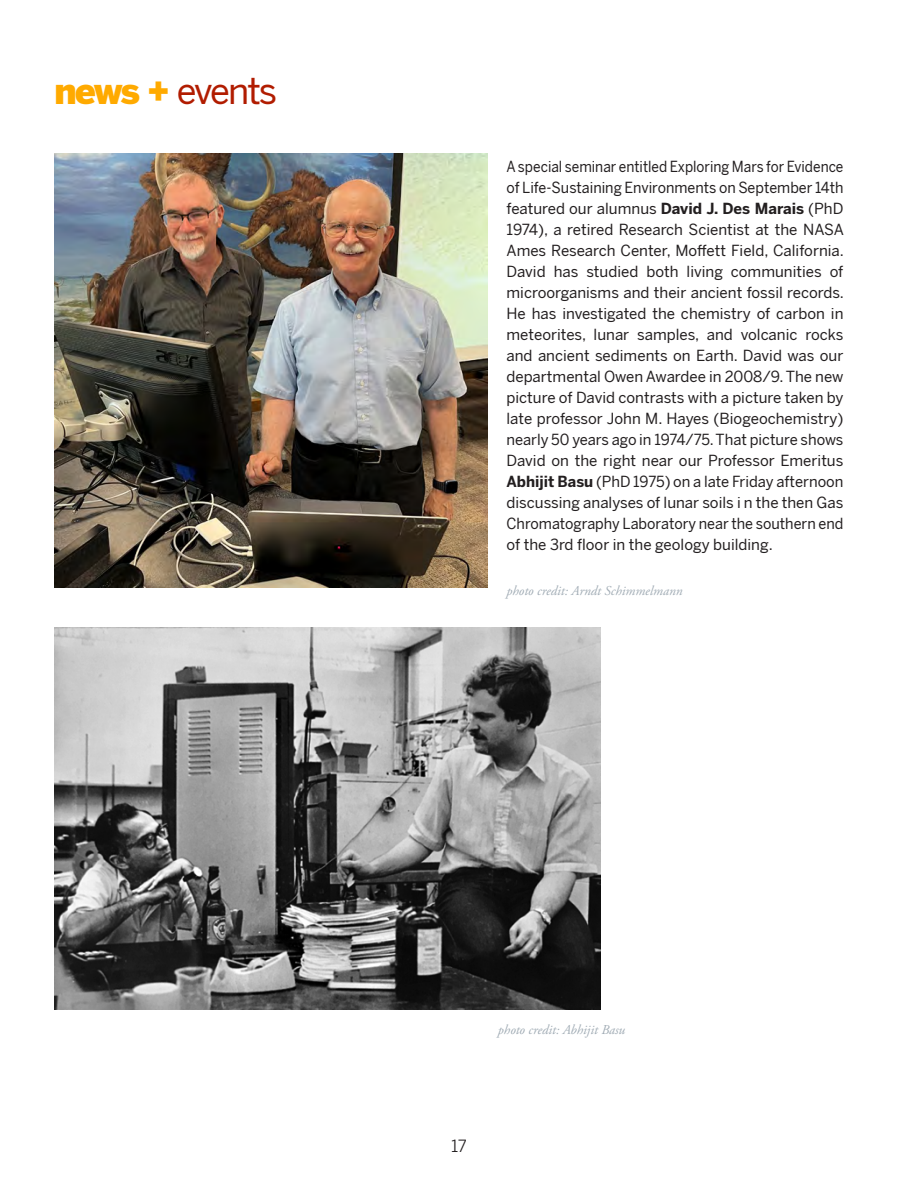
<style>
.page{position:relative;width:918px;height:1188px;background:#fff}
.page>*{position:absolute;margin:0;border:0;box-sizing:border-box;transform-origin:0 0}
.t1{font:36px "Benton Sans";letter-spacing:-.06em;color:#b11c00}
.t2{font:16.5px "Benton Sans";color:#231f20}
.t3{font:15px/21px "Benton Sans";color:#231f20;text-align:justify;scale:.91 1}
.t4{font:italic 13.5px "Adobe Garamond Pro";color:#a1acb5}
.s1{font-weight:900;color:#fa0}
.s2{font-weight:700}
</style>
<div class="page">
<img style="left:54px;top:627px;width:546px;height:383px">
<img style="left:54px;top:154px;width:434px;height:433px">
<h2 class="t1" style="left:54px;top:69px;width:225px"><span class="s1">news +</span> events</h2>
<p class="t3" style="left:507px;top:156px;width:372px">A special seminar entitled Exploring Mars for Evidence of Life-Sustaining Environments on September 14th featured our alumnus <span class="s2">David J. Des Marais</span> (PhD 1974), a retired Research Scientist at the NASA Ames Research Center, Moffett Field, California.<br>David has studied both living communities of microorganisms and their ancient fossil records.<br>He has investigated the chemistry of carbon in meteorites, lunar samples, and volcanic rocks and ancient sediments on Earth. David was our departmental Owen Awardee in 2008/9.The new picture of David contrasts with a picture taken by late professor John M. Hayes (Biogeochemistry) nearly 50 years ago in 1974/75.That picture shows David on the right near our Professor Emeritus <span class="s2">Abhijit Basu</span> (PhD 1975) on a late Friday afternoon discussing analyses of lunar soils i n the then Gas Chromatography Laboratory near the southern end of the 3rd floor in the geology building.</p>
<p class="t4" style="left:507px;top:582px;width:178px">photo credit: Arndt Schimmelmann</p>
<p class="t4" style="left:498px;top:1021px;width:129px">photo credit: Abhijit Basu</p>
<p class="t2" style="left:451px;top:1136px;width:17px">17</p>
</div>
